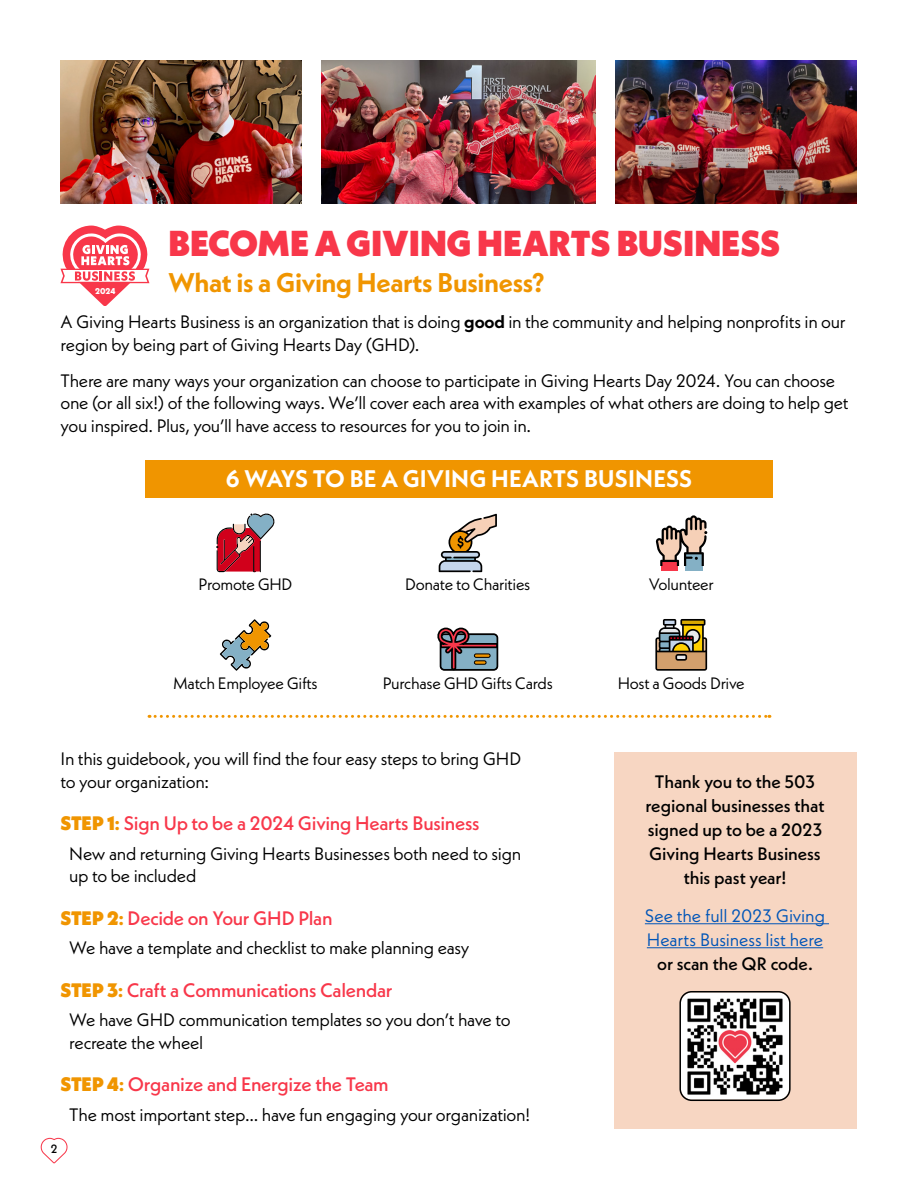
<style>
.page{position:relative;width:918px;height:1188px;background:#fff}
.page>*{position:absolute;margin:0;border:0;box-sizing:border-box;transform-origin:0 0}
.t1{font:900 36px "Neue Kabel";color:#f8374a}
.t2{font:700 27px "Neue Kabel";letter-spacing:-.015em;color:#f09500}
.t3{font:700 24px "Neue Kabel";letter-spacing:.01em;color:#fff}
.t4{font:500 19.5px "Neue Kabel";letter-spacing:-.015em;color:#f8374a}
.t5{font:18px/22.5px "Neue Kabel";letter-spacing:-.02em;color:#000}
.t6{font:500 18px/24px "Neue Kabel";letter-spacing:-.005em;color:#000;text-align:center}
.t7{font:18px/24px "Neue Kabel";letter-spacing:-.005em;color:#0055b8}
.t8{font:16.5px "Neue Kabel";letter-spacing:-.02em;color:#000}
.t9{font:500 12px "Neue Kabel";color:#000}
.t10{font:800 8.4px "Neue Kabel";color:#fff}
.s1{font-weight:700}
.s2{font-weight:900;color:#f09500}
.s3{font-weight:700;color:#f09500}
</style>
<div class="page">
<div style="left:614px;top:752px;width:242px;height:376px;background:#f7d6c2"></div>
<img style="left:60px;top:60px;width:241px;height:143px">
<img style="left:321px;top:60px;width:275px;height:143px">
<img style="left:616px;top:60px;width:240px;height:143px">
<svg style="left:149px;top:715px;width:621px;height:3px"></svg>
<img style="left:682px;top:994px;width:106px;height:104px">
<div style="left:679px;top:991px;width:112px;height:110px;border:2px solid #000;border-radius:12px"></div>
<svg style="left:655px;top:619px;width:52px;height:52px;background:#93805b"></svg>
<svg style="left:439px;top:514px;width:58px;height:58px"></svg>
<div style="left:685px;top:553px;width:18px;height:18px;background:#84b0c5"></div>
<div style="left:661px;top:561px;width:17px;height:10px;background:#f8374a"></div>
<svg style="left:656px;top:515px;width:51px;height:51px"></svg>
<svg style="left:437px;top:627px;width:62px;height:44px;background:#7d7880"></svg>
<svg style="left:220px;top:619px;width:51px;height:52px"></svg>
<svg style="left:216px;top:513px;width:59px;height:59px"></svg>
<svg style="left:60px;top:226px;width:89px;height:80px"></svg>
<hr style="left:645px;top:923px;width:184px;height:1px;background:#0055b8">
<hr style="left:647px;top:947px;width:176px;height:1px;background:#0055b8">
<div style="left:145px;top:460px;width:628px;height:38px;background:#f09500"></div>
<svg style="left:40px;top:1137px;width:28px;height:27px"></svg>
<h1 class="t1" style="left:169px;top:221px;width:613px">BECOME A GIVING HEARTS BUSINESS</h1>
<h2 class="t2" style="left:168px;top:265px;width:378px">What is a Giving Hearts Business?</h2>
<p class="t5" style="left:60px;top:310px;width:787px">A Giving Hearts Business is an organization that is doing <span class="s1">good</span> in the community and helping nonprofits in our region by being part of Giving Hearts Day (GHD).</p>
<p class="t5" style="left:60px;top:369px;width:790px">There are many ways your organization can choose to participate in Giving Hearts Day 2024. You can choose one (or all six!) of the following ways. We’ll cover each area with examples of what others are doing to help get you inspired. Plus, you’ll have access to resources for you to join in.</p>
<p class="t10" style="left:95px;top:285px;width:22px">2024</p>
<h3 class="t3" style="left:226px;top:463px;width:468px">6 WAYS TO BE A GIVING HEARTS BUSINESS</h3>
<p class="t8" style="left:199px;top:574px;width:96px">Promote GHD</p>
<p class="t8" style="left:649px;top:574px;width:66px">Volunteer</p>
<p class="t8" style="left:405px;top:574px;width:127px">Donate to Charities</p>
<p class="t8" style="left:173px;top:673px;width:146px">Match Employee Gifts</p>
<p class="t8" style="left:618px;top:673px;width:128px">Host a Goods Drive</p>
<p class="t8" style="left:383px;top:673px;width:172px">Purchase GHD Gifts Cards</p>
<p class="t5" style="left:60px;top:747px;width:463px">In this guidebook, you will find the four easy steps to bring GHD to your organization:</p>
<p class="t4" style="left:61px;top:811px;width:421px"><span class="s2">STEP 1</span><span class="s3">:</span> Sign Up to be a 2024 Giving Hearts Business</p>
<p class="t5" style="left:69px;top:842px;width:454px">New and returning Giving Hearts Businesses both need to sign up to be included</p>
<p class="t4" style="left:61px;top:906px;width:273px"><span class="s2">STEP 2</span><span class="s3">:</span> Decide on Your GHD Plan</p>
<p class="t5" style="left:69px;top:936px;width:402px">We have a template and checklist to make planning easy</p>
<p class="t4" style="left:61px;top:978px;width:333px"><span class="s2">STEP 3</span><span class="s3">:</span> Craft a Communications Calendar</p>
<p class="t5" style="left:69px;top:1008px;width:443px">We have GHD communication templates so you don’t have to recreate the wheel</p>
<p class="t4" style="left:61px;top:1072px;width:330px"><span class="s2">STEP 4</span><span class="s3">:</span> Organize and Energize the Team</p>
<p class="t5" style="left:69px;top:1103px;width:462px">The most important step… have fun engaging your organization!</p>
<p class="t9" style="left:51px;top:1141px;width:8px">2</p>
<p class="t6" style="left:645px;top:770px;width:181px">Thank you to the 503 regional businesses that signed up to be a 2023<br>Giving Hearts Business this past year!</p>
<p class="t7" style="left:645px;top:903px;width:182px">See the full 2023 Giving<br>Hearts Business list here</p>
<p class="t6" style="left:657px;top:951px;width:157px">or scan the QR code.</p>
</div>
